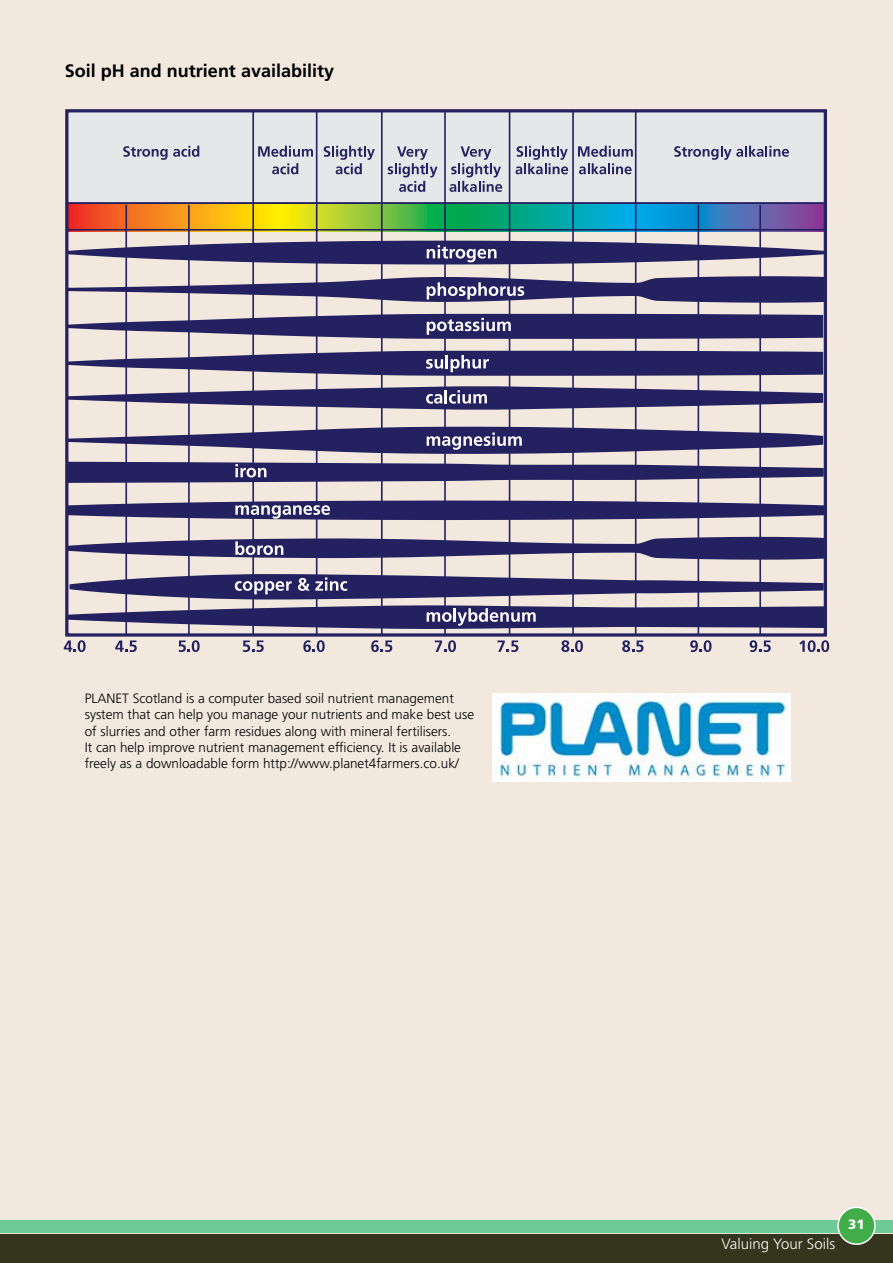
<style>
.page{position:relative;width:893px;height:1263px;background:#fff}
.page>*{position:absolute;margin:0;border:0;box-sizing:border-box;transform-origin:0 0}
.t1{font:700 18px "Frutiger LT Std";color:#000}
.t2{font:300 15px "Frutiger LT Std";color:#fff}
.t3{font:300 13.5px/16.2px "Frutiger LT Std";color:#000}
.t4{font:900 13.5px "Frutiger LT Std";color:#fff}
</style>
<div class="page">
<div style="left:0;top:1233px;width:893px;height:30px;background:#34351c"></div>
<div style="left:0;top:0;width:893px;height:1233px;background:#f2e8de"></div>
<div style="left:0;top:1220px;width:893px;height:13px;background:#6ecb98"></div>
<div style="left:838px;top:1207px;width:37px;height:37px;background:#41ad49;border-radius:50%"></div>
<div style="left:837px;top:1206px;width:39px;height:39px;border:2px solid #fff;border-radius:50%"></div>
<img style="left:493px;top:693px;width:297px;height:89px">
<svg style="left:69px;top:204px;width:754px;height:25px;background:#739c67"></svg>
<div style="left:66px;top:110px;width:760px;height:94px;background:#e6e7e8"></div>
<div style="left:65px;top:109px;width:762px;height:528px;border:3px solid #242261"></div>
<hr style="left:252px;top:111px;width:2px;height:524px;background:#242161">
<hr style="left:125px;top:205px;width:2px;height:430px;background:#242161">
<hr style="left:188px;top:205px;width:2px;height:430px;background:#242161">
<hr style="left:698px;top:205px;width:1px;height:430px;background:#242161">
<hr style="left:759px;top:205px;width:2px;height:430px;background:#242161">
<hr style="left:316px;top:111px;width:1px;height:524px;background:#242161">
<hr style="left:381px;top:111px;width:2px;height:524px;background:#242161">
<hr style="left:444px;top:111px;width:2px;height:524px;background:#242161">
<hr style="left:509px;top:111px;width:1px;height:524px;background:#242161">
<hr style="left:572px;top:110px;width:2px;height:524px;background:#242161">
<hr style="left:635px;top:110px;width:1px;height:524px;background:#242161">
<hr style="left:67px;top:202px;width:758px;height:2px;background:#242161">
<hr style="left:66px;top:229px;width:758px;height:2px;background:#242161">
<svg style="left:123px;top:146px;width:76px;height:14px"></svg>
<svg style="left:64px;top:640px;width:22px;height:12px"></svg>
<svg style="left:115px;top:640px;width:22px;height:12px"></svg>
<svg style="left:179px;top:640px;width:21px;height:12px"></svg>
<svg style="left:243px;top:640px;width:21px;height:12px"></svg>
<svg style="left:303px;top:640px;width:22px;height:12px"></svg>
<svg style="left:371px;top:640px;width:21px;height:12px"></svg>
<svg style="left:435px;top:640px;width:21px;height:12px"></svg>
<svg style="left:497px;top:640px;width:21px;height:12px"></svg>
<svg style="left:561px;top:640px;width:22px;height:12px"></svg>
<svg style="left:622px;top:640px;width:21px;height:12px"></svg>
<svg style="left:690px;top:640px;width:21px;height:12px"></svg>
<svg style="left:750px;top:640px;width:21px;height:12px"></svg>
<svg style="left:799px;top:640px;width:30px;height:12px"></svg>
<svg style="left:67px;top:241px;width:758px;height:23px"></svg>
<svg style="left:67px;top:276px;width:758px;height:27px"></svg>
<svg style="left:67px;top:314px;width:756px;height:25px"></svg>
<svg style="left:67px;top:351px;width:756px;height:25px"></svg>
<svg style="left:67px;top:462px;width:757px;height:21px"></svg>
<svg style="left:67px;top:500px;width:758px;height:20px;background:#4d497b"></svg>
<svg style="left:67px;top:537px;width:758px;height:23px"></svg>
<svg style="left:67px;top:386px;width:756px;height:24px"></svg>
<svg style="left:67px;top:427px;width:756px;height:27px"></svg>
<svg style="left:67px;top:574px;width:758px;height:55px"></svg>
<svg style="left:258px;top:146px;width:55px;height:11px"></svg>
<svg style="left:272px;top:163px;width:26px;height:11px"></svg>
<svg style="left:324px;top:146px;width:51px;height:28px"></svg>
<svg style="left:388px;top:146px;width:49px;height:46px"></svg>
<svg style="left:450px;top:146px;width:52px;height:46px"></svg>
<svg style="left:515px;top:146px;width:53px;height:28px"></svg>
<svg style="left:578px;top:146px;width:55px;height:11px"></svg>
<svg style="left:579px;top:163px;width:53px;height:11px"></svg>
<svg style="left:674px;top:146px;width:115px;height:14px"></svg>
<h1 class="t1" style="left:65px;top:60px;width:271px">Soil pH and nutrient availability</h1>
<p class="t3" style="left:85px;top:691px;width:391px">PLANET Scotland is a computer based soil nutrient management system that can help you manage your nutrients and make best use of slurries and other farm residues along with mineral fertilisers.<br>It can help improve nutrient management efficiency. It is available freely as a downloadable form http://www.planet4farmers.co.uk/</p>
<p class="t2" style="left:722px;top:1235px;width:115px">Valuing Your Soils</p>
<p class="t4" style="left:848px;top:1216px;width:18px">31</p>
</div>
